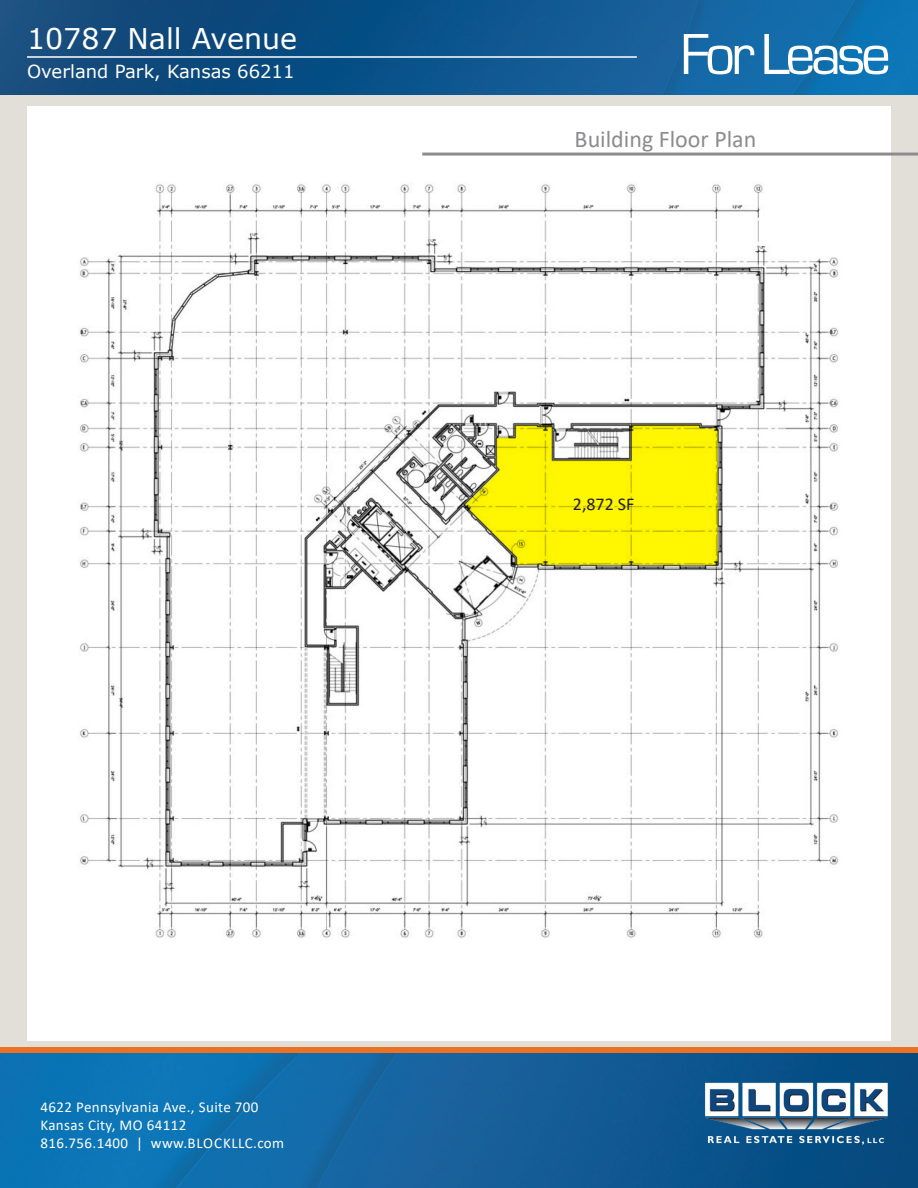
<style>
.page{position:relative;width:918px;height:1188px;background:#fff}
.page>*{position:absolute;margin:0;border:0;box-sizing:border-box;transform-origin:0 0}
.t1{font:60px "Eurostile";letter-spacing:-.075em;color:#fff}
.t2{font:28.5px "Verdana";color:#fff}
.t3{font:24px "Calibri";color:#8c8c8f}
.t4{font:18px "Verdana";color:#fff}
.t5{font:18px "Calibri";color:#231f20}
.t6{font:15px/18px "Calibri";letter-spacing:.025em;color:#fff}
</style>
<div class="page">
<div style="left:0;top:93px;width:918px;height:978px;background:#e2dfd9"></div>
<img style="left:0;top:1053px;width:918px;height:135px">
<img style="left:701px;top:1073px;width:190px;height:75px">
<div style="left:0;top:1047px;width:918px;height:6px;background:#eb7125"></div>
<img style="left:0;top:0;width:918px;height:94px">
<hr style="left:27px;top:56px;width:610px;height:2px;background:#fff">
<div style="left:27px;top:107px;width:864px;height:934px;background:#fff"></div>
<hr style="left:422px;top:153px;width:496px;height:3px;background:#8c8c8f">
<img style="left:78px;top:183px;width:761px;height:755px">
<h2 class="t2" style="left:27px;top:19px;width:272px">10787 Nall Avenue</h2>
<p class="t4" style="left:27px;top:59px;width:269px">Overland Park, Kansas 66211</p>
<p class="t6" style="left:40px;top:1097px;width:245px">4622 Pennsylvania Ave., Suite 700<br>Kansas City, MO 64112<br>816.756.1400 | www.BLOCKLLC.com</p>
<h1 class="t1" style="left:680px;top:22px;width:212px">For Lease</h1>
<p class="t3" style="left:575px;top:122px;width:183px">Building Floor Plan</p>
<p class="t5" style="left:573px;top:491px;width:63px">2,872 SF</p>
</div>
